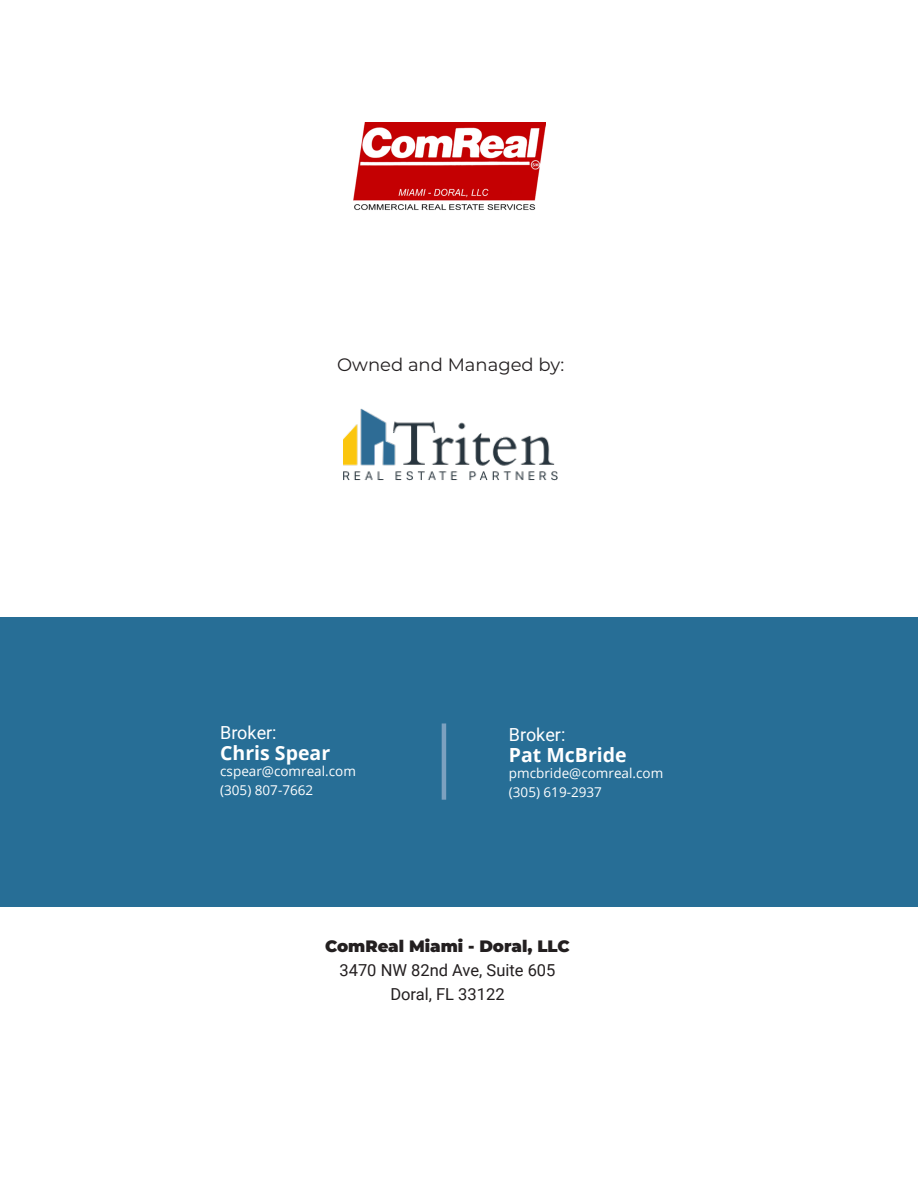
<style>
.page{position:relative;width:918px;height:1188px;background:#fff}
.page>*{position:absolute;margin:0;border:0;box-sizing:border-box;transform-origin:0 0}
.Blue_Text_-_Align_Le{font:700 19.5px "Open Sans";color:#fff}
.Cover_Page_Section_H{font:18px "Montserrat";color:#231f20}
.Cover_Page_Section_H-2{font:18px "Roboto";color:#fff}
.Cover_Page_Section_H-3{font:16.5px "Roboto";color:#231f20}
.Cover_Page_Section_H-4{font:900 16.5px "Montserrat";color:#231f20}
.Identification_Text{font:13.5px "Open Sans";color:#fff}
</style>
<div class="page">
<img style="left:354px;top:122px;width:191px;height:88px">
<div style="left:0;top:617px;width:918px;height:289px;background:#276e96"></div>
<hr style="left:442px;top:723px;width:4px;height:77px;background:#7ca1c0">
<img style="left:343px;top:408px;width:214px;height:72px">
<p class="Cover_Page_Section_H" style="left:337px;top:352px;width:229px">Owned and Managed by:</p>
<p class="Cover_Page_Section_H-2" style="left:220px;top:720px;width:58px">Broker:</p>
<p class="Cover_Page_Section_H-2" style="left:509px;top:722px;width:58px">Broker:</p>
<p class="Blue_Text_-_Align_Le" style="left:220px;top:739px;width:112px">Chris Spear</p>
<p class="Identification_Text" style="left:220px;top:762px;width:137px">cspear@comreal.com</p>
<p class="Identification_Text" style="left:220px;top:781px;width:95px">(305) 807-7662</p>
<p class="Blue_Text_-_Align_Le" style="left:509px;top:741px;width:119px">Pat McBride</p>
<p class="Identification_Text" style="left:509px;top:764px;width:156px">pmcbride@comreal.com</p>
<p class="Identification_Text" style="left:509px;top:783px;width:95px">(305) 619-2937</p>
<p class="Cover_Page_Section_H-4" style="left:325px;top:934px;width:246px">ComReal Miami - Doral, LLC</p>
<p class="Cover_Page_Section_H-3" style="left:339px;top:958px;width:218px">3470 NW 82nd Ave, Suite 605</p>
<p class="Cover_Page_Section_H-3" style="left:390px;top:982px;width:116px">Doral, FL 33122</p>
</div>
